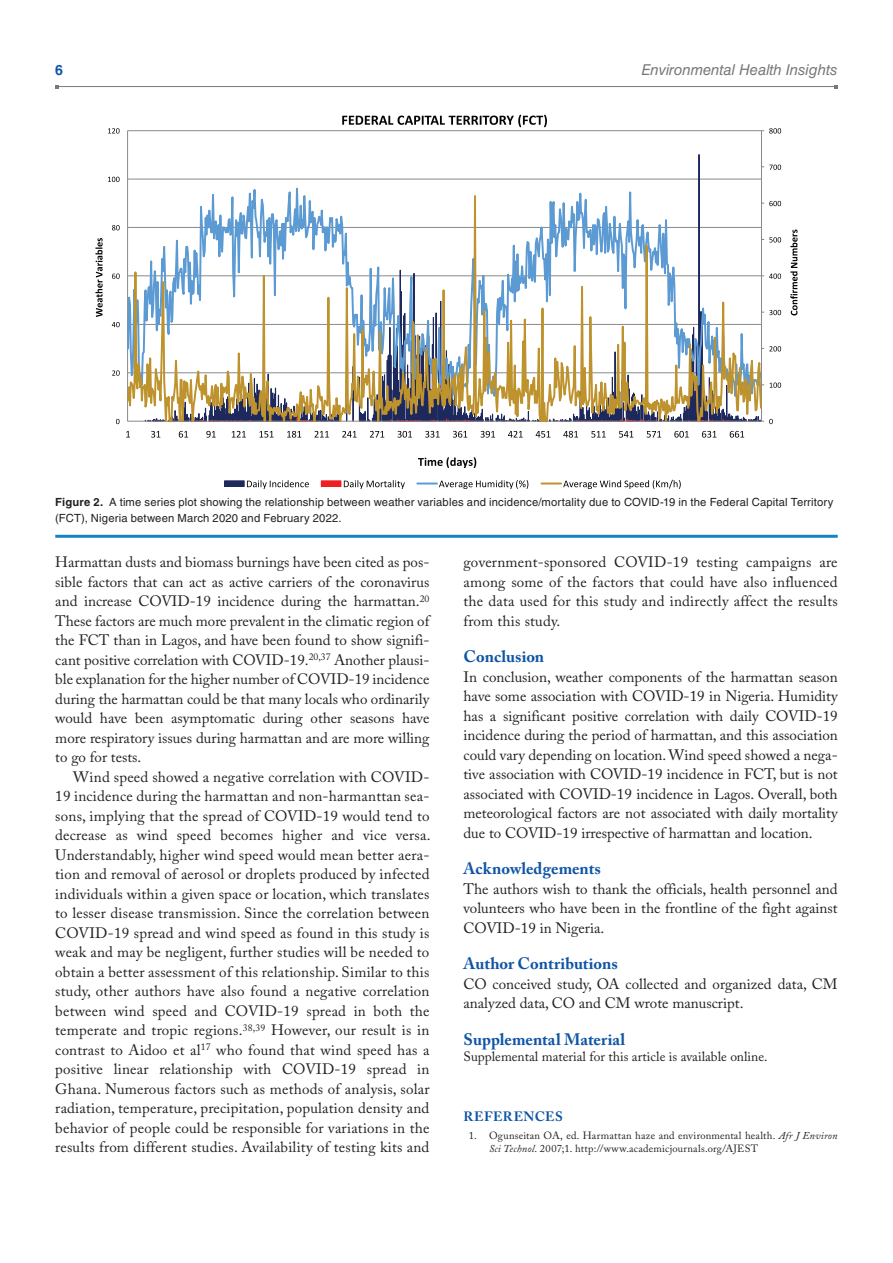
<style>
.page{position:relative;width:893px;height:1263px;background:#fff}
.page>*{position:absolute;margin:0;border:0;box-sizing:border-box;transform-origin:0 0}
.t1{font:700 16.5px "Adobe Caslon Pro";letter-spacing:.005em;color:#1055a4}
.t2{font:15px/19.5px "Adobe Caslon Pro";color:#231f20;text-align:justify}
.t3{font:italic 15px "Helvetica LT Std";letter-spacing:-.005em;color:#76787b}
.t4{font:700 14.25px "Helvetica LT Std";color:#1055a4}
.t5{font:13.5px "Adobe Caslon Pro";color:#231f20}
.t6{font:700 13.5px "Adobe Caslon Pro";letter-spacing:.04em;color:#1055a4}
.t7{font:11.25px/16.5px "Helvetica LT Std";letter-spacing:.015em;color:#231f20}
.t8{font:10.5px/13.5px "Adobe Caslon Pro";letter-spacing:.02em;color:#231f20}
.s1{font-weight:700}
.s2{font-style:italic}
</style>
<div class="page">
<hr style="left:57px;top:86px;width:779px;height:1px;background:#76787b">
<hr style="left:55px;top:535px;width:783px;height:3px;background:#1582c5">
<svg style="left:126px;top:114px;width:637px;height:424px"></svg>
<svg style="left:761px;top:419px;width:12px;height:5px"></svg>
<svg style="left:770px;top:382px;width:11px;height:6px"></svg>
<svg style="left:761px;top:346px;width:20px;height:5px"></svg>
<svg style="left:761px;top:310px;width:20px;height:5px"></svg>
<svg style="left:761px;top:274px;width:20px;height:5px"></svg>
<svg style="left:761px;top:237px;width:20px;height:5px"></svg>
<svg style="left:761px;top:201px;width:20px;height:5px"></svg>
<svg style="left:761px;top:165px;width:20px;height:5px"></svg>
<svg style="left:761px;top:128px;width:20px;height:6px"></svg>
<svg style="left:116px;top:419px;width:4px;height:5px"></svg>
<svg style="left:112px;top:370px;width:8px;height:6px"></svg>
<svg style="left:112px;top:322px;width:8px;height:5px"></svg>
<svg style="left:112px;top:274px;width:8px;height:5px"></svg>
<svg style="left:112px;top:225px;width:8px;height:5px"></svg>
<svg style="left:108px;top:177px;width:12px;height:5px"></svg>
<svg style="left:108px;top:128px;width:12px;height:6px"></svg>
<svg style="left:126px;top:431px;width:4px;height:6px"></svg>
<svg style="left:151px;top:431px;width:9px;height:7px"></svg>
<svg style="left:179px;top:431px;width:9px;height:7px"></svg>
<svg style="left:206px;top:431px;width:10px;height:7px"></svg>
<svg style="left:232px;top:431px;width:14px;height:6px"></svg>
<svg style="left:259px;top:431px;width:15px;height:7px"></svg>
<svg style="left:287px;top:431px;width:14px;height:7px"></svg>
<svg style="left:315px;top:431px;width:14px;height:6px"></svg>
<svg style="left:342px;top:431px;width:15px;height:6px"></svg>
<svg style="left:370px;top:431px;width:14px;height:6px"></svg>
<svg style="left:398px;top:431px;width:14px;height:7px"></svg>
<svg style="left:425px;top:431px;width:15px;height:7px"></svg>
<svg style="left:453px;top:431px;width:14px;height:7px"></svg>
<svg style="left:481px;top:431px;width:14px;height:7px"></svg>
<svg style="left:508px;top:431px;width:15px;height:6px"></svg>
<svg style="left:536px;top:431px;width:14px;height:7px"></svg>
<svg style="left:563px;top:431px;width:15px;height:7px"></svg>
<svg style="left:591px;top:431px;width:15px;height:7px"></svg>
<svg style="left:619px;top:431px;width:14px;height:7px"></svg>
<svg style="left:647px;top:431px;width:14px;height:7px"></svg>
<svg style="left:674px;top:431px;width:15px;height:7px"></svg>
<svg style="left:702px;top:431px;width:14px;height:7px"></svg>
<svg style="left:730px;top:431px;width:14px;height:7px"></svg>
<svg style="left:790px;top:230px;width:7px;height:85px"></svg>
<svg style="left:95px;top:238px;width:8px;height:79px"></svg>
<svg style="left:418px;top:457px;width:58px;height:11px"></svg>
<svg style="left:342px;top:115px;width:205px;height:12px"></svg>
<div style="left:225px;top:481px;width:19px;height:5px;background:#1d285c"></div>
<div style="left:224px;top:480px;width:21px;height:7px;border:1px solid #1d285c"></div>
<svg style="left:247px;top:480px;width:62px;height:9px"></svg>
<div style="left:321px;top:481px;width:20px;height:5px;background:#ee1f23"></div>
<div style="left:321px;top:480px;width:20px;height:7px;border:1px solid #ee1f23"></div>
<svg style="left:344px;top:480px;width:61px;height:9px"></svg>
<hr style="left:417px;top:482px;width:20px;height:2px;background:#5c9ad3">
<svg style="left:439px;top:480px;width:89px;height:9px"></svg>
<hr style="left:541px;top:482px;width:20px;height:2px;background:#be922d">
<svg style="left:563px;top:480px;width:118px;height:9px"></svg>
<p class="t4" style="left:55px;top:61px;width:9px">6</p>
<p class="t3" style="left:641px;top:61px;width:198px">Environmental Health Insights</p>
<p class="t7" style="left:55px;top:493px;width:780px"><span class="s1">Figure 2.</span> A time series plot showing the relationship between weather variables and incidence/mortality due to COVID-19 in the Federal Capital Territory (FCT), Nigeria between March 2020 and February 2022.</p>
<p class="t2" style="left:55px;top:552px;width:376px">Harmattan dusts and biomass burnings have been cited as pos&shy;sible factors that can act as active carriers of the coronavirus and increase COVID-19 incidence during the harmattan.<sup>20<br></sup>These factors are much more prevalent in the climatic region of the FCT than in Lagos, and have been found to show signifi&shy;cant positive correlation with COVID-19.<sup>20,37</sup> Another plausi&shy;ble explanation for the higher number of COVID-19 incidence during the harmattan could be that many locals who ordinarily would have been asymptomatic during other seasons have more respiratory issues during harmattan and are more willing to go for tests.</p>
<p class="t2" style="left:55px;top:767px;width:377px;text-indent:18px">Wind speed showed a negative correlation with COVID-19 incidence during the harmattan and non-harmanttan sea&shy;sons, implying that the spread of COVID-19 would tend to decrease as wind speed becomes higher and vice versa.<br>Understandably, higher wind speed would mean better aera&shy;tion and removal of aerosol or droplets produced by infected individuals within a given space or location, which translates to lesser disease transmission. Since the correlation between COVID-19 spread and wind speed as found in this study is weak and may be negligent, further studies will be needed to obtain a better assessment of this relationship. Similar to this study, other authors have also found a negative correlation between wind speed and COVID-19 spread in both the temperate and tropic regions.<sup>38,39</sup> However, our result is in contrast to Aidoo et al<sup>17</sup> who found that wind speed has a positive linear relationship with COVID-19 spread in Ghana. Numerous factors such as methods of analysis, solar radiation, temperature, precipitation, population density and behavior of people could be responsible for variations in the results from different studies. Availability of testing kits and</p>
<p class="t2" style="left:463px;top:552px;width:376px">government-sponsored COVID-19 testing campaigns are among some of the factors that could have also influenced the data used for this study and indirectly affect the results from this study.</p>
<p class="t1" style="left:463px;top:647px;width:82px">Conclusion</p>
<p class="t2" style="left:463px;top:667px;width:376px">In conclusion, weather components of the harmattan season have some association with COVID-19 in Nigeria. Humidity has a significant positive correlation with daily COVID-19 incidence during the period of harmattan, and this association could vary depending on location. Wind speed showed a nega&shy;tive association with COVID-19 incidence in FCT, but is not associated with COVID-19 incidence in Lagos. Overall, both meteorological factors are not associated with daily mortality due to COVID-19 irrespective of harmattan and location.</p>
<p class="t1" style="left:463px;top:859px;width:139px">Acknowledgements</p>
<p class="t2" style="left:463px;top:879px;width:376px">The authors wish to thank the officials, health personnel and volunteers who have been in the frontline of the fight against COVID-19 in Nigeria.</p>
<p class="t1" style="left:463px;top:954px;width:156px">Author Contributions</p>
<p class="t2" style="left:463px;top:974px;width:376px">CO conceived study, OA collected and organized data, CM analyzed data, CO and CM wrote manuscript.</p>
<p class="t1" style="left:463px;top:1029px;width:163px">Supplemental Material</p>
<p class="t5" style="left:463px;top:1048px;width:305px">Supplemental material for this article is available online.</p>
<p class="t6" style="left:463px;top:1108px;width:98px">References</p>
<p class="t8" style="left:489px;top:1128px;width:350px;text-indent:-20px">1. Ogunseitan OA, ed. Harmattan haze and environmental health. <span class="s2">Afr J Environ<br>Sci Technol</span>. 2007;1. http://www.academicjournals.org/AJEST</p>
</div>
